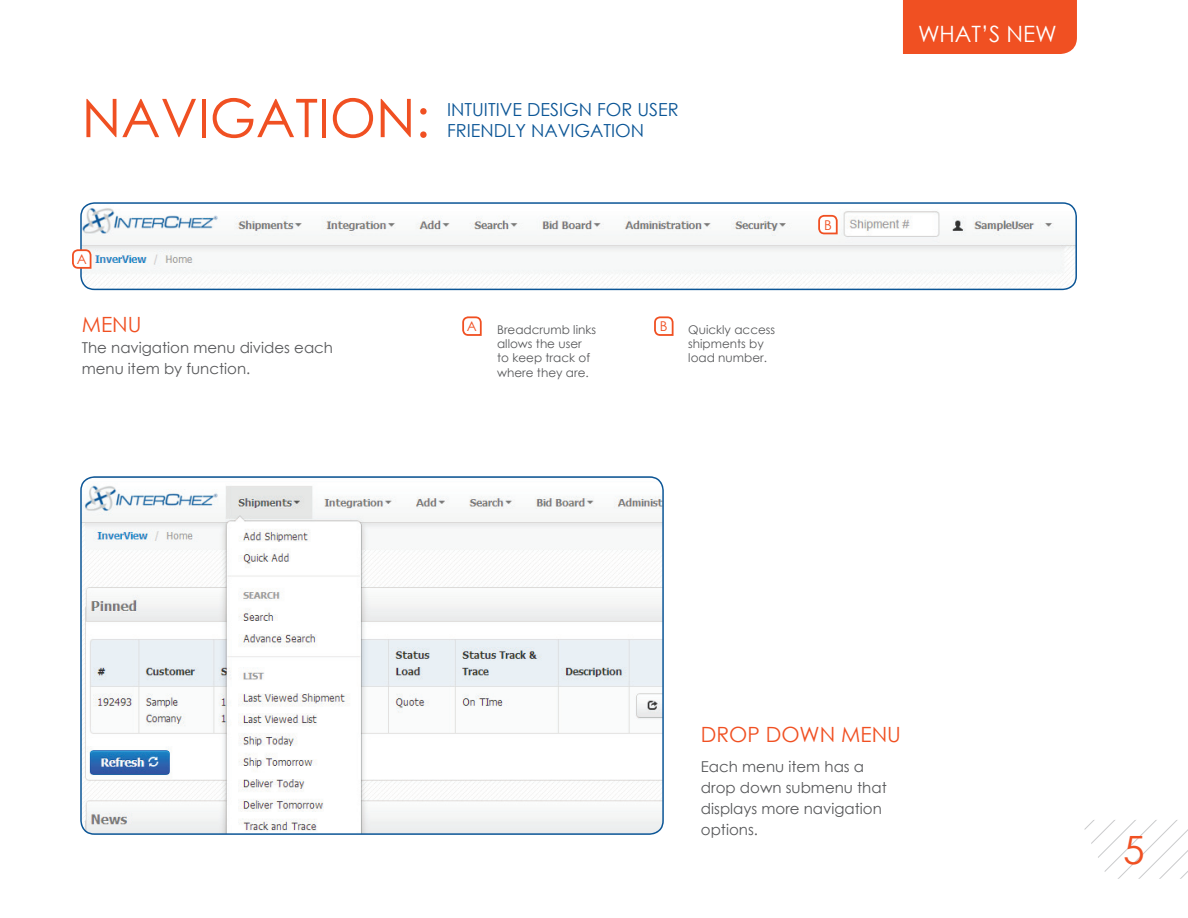
<style>
.page{position:relative;width:1188px;height:918px;background:#fff}
.page>*{position:absolute;margin:0;border:0;box-sizing:border-box;transform-origin:0 0}
.t1{font:53.25px "Century Gothic";color:#f05022}
.t2{font:39px "Century Gothic";color:#f05022}
.t3{font:22.5px "Century Gothic";color:#fff}
.t4{font:21px "Century Gothic";color:#f05022}
.t5{font:18px/21.6px "Century Gothic";color:#0b5596}
.t6{font:15px/21px "Century Gothic";color:#57585a}
.t7{font:13.5px "Century Gothic";color:#f05022}
.t8{font:12px/14.4px "Century Gothic";color:#57585a}
</style>
<div class="page">
<svg style="left:80px;top:202px;width:997px;height:88px"></svg>
<svg style="left:80px;top:476px;width:584px;height:359px"></svg>
<svg style="left:1084px;top:820px;width:104px;height:59px"></svg>
<div style="left:903px;top:0;width:174px;height:54px;background:#f05022"></div>
<svg style="left:462px;top:316px;width:20px;height:20px"></svg>
<svg style="left:654px;top:316px;width:20px;height:20px"></svg>
<svg style="left:818px;top:215px;width:20px;height:19px"></svg>
<div style="left:824px;top:220px;width:8px;height:10px;background:#fff"></div>
<svg style="left:72px;top:249px;width:19px;height:20px"></svg>
<div style="left:77px;top:254px;width:10px;height:10px;background:#fff"></div>
<h1 class="t1" style="left:82px;top:81px;width:350px">NAVIGATION:</h1>
<p class="t5" style="left:447px;top:98px;width:233px">INTUITIVE DESIGN FOR USER<br>FRIENDLY NAVIGATION</p>
<p class="t7" style="left:77px;top:250px;width:11px">A</p>
<h3 class="t4" style="left:82px;top:310px;width:61px">MENU</h3>
<p class="t6" style="left:82px;top:337px;width:253px">The navigation menu divides each menu item by function.</p>
<p class="t7" style="left:467px;top:317px;width:11px">A</p>
<p class="t7" style="left:660px;top:317px;width:9px">B</p>
<p class="t8" style="left:497px;top:322px;width:100px">Breadcrumb links allows the user to keep track of where they are.</p>
<p class="t8" style="left:688px;top:322px;width:88px">Quickly access shipments by load number.</p>
<p class="t7" style="left:824px;top:215px;width:9px">B</p>
<h3 class="t3" style="left:918px;top:18px;width:140px">WHAT’S NEW</h3>
<h3 class="t4" style="left:701px;top:720px;width:202px">DROP DOWN MENU</h3>
<p class="t6" style="left:701px;top:756px;width:187px">Each menu item has a drop down submenu that displays more navigation options.</p>
<h2 class="t2" style="left:1123px;top:823px;width:23px">5</h2>
</div>
